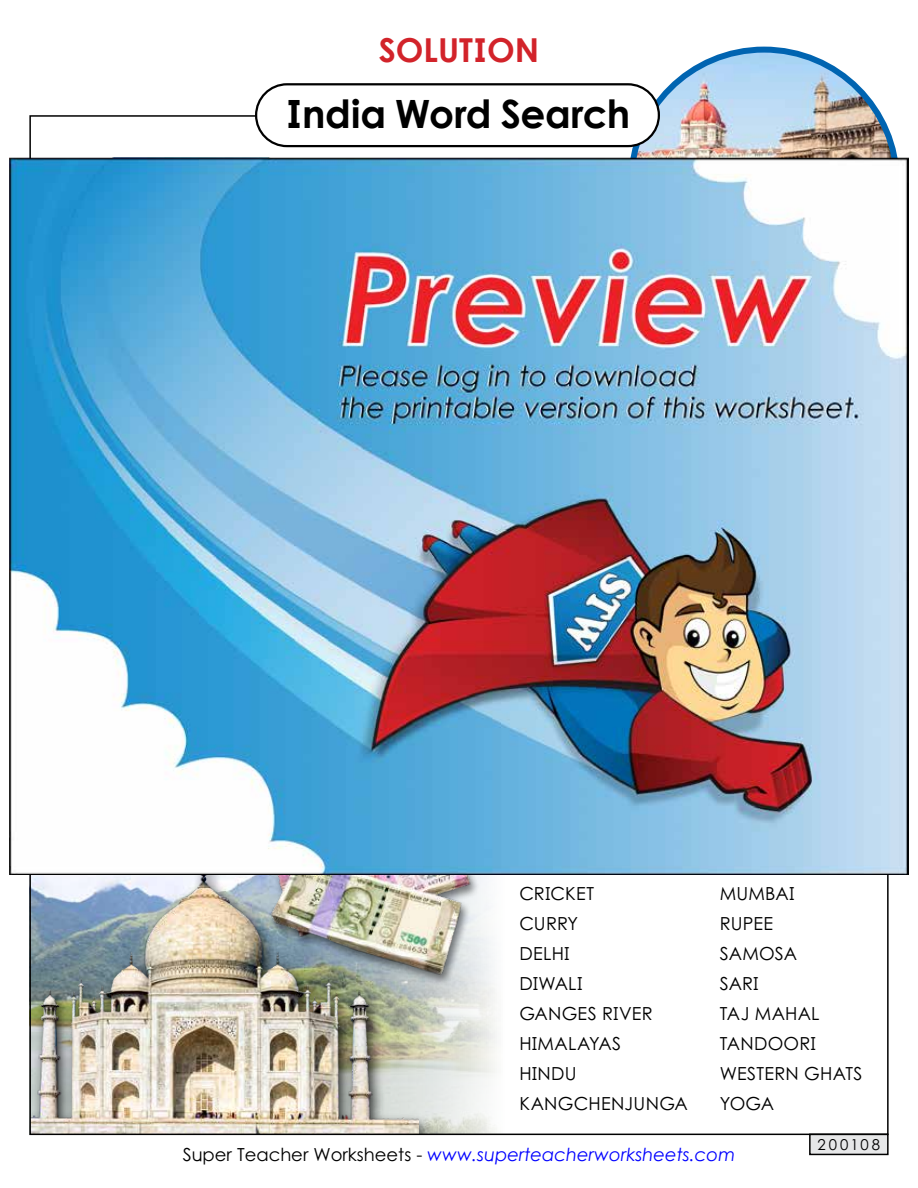
<style>
.page{position:relative;width:918px;height:1188px;background:#fff}
.page>*{position:absolute;margin:0;border:0;box-sizing:border-box;transform-origin:0 0}
.t1{font:700 39px "Century STW4";letter-spacing:-.01em;color:#000}
.t2{font:700 33px "Century STW4";color:#d2232a}
.t3{font:18px/30px "Century STW4";letter-spacing:.015em;color:#000}
.t4{font:italic 18px "Century STW4";color:#00f}
.t5{font:15px "Century STW4";letter-spacing:.2em;color:#000}
.s1{font-style:normal;color:#000}
</style>
<div class="page">
<div style="left:810px;top:1134px;width:78px;height:20px;background:#e6e7e8"></div>
<div style="left:809px;top:1134px;width:80px;height:21px;border:2px solid #000"></div>
<img style="left:29px;top:114px;width:860px;height:1022px">
<img style="left:631px;top:50px;width:266px;height:265px;border-radius:133px">
<div style="left:256px;top:84px;width:403px;height:62px;background:#fff;border-radius:31px"></div>
<div style="left:255px;top:83px;width:405px;height:64px;border:2px solid #000;border-radius:31px"></div>
<img style="left:9px;top:158px;width:900px;height:716px">
<h2 class="t2" style="left:379px;top:25px;width:162px">SOLUTION</h2>
<h1 class="t1" style="left:286px;top:84px;width:346px">India Word Search</h1>
<p class="t3" style="left:519px;top:878px;width:170px">CRICKET<br>CURRY<br>DELHI<br>DIWALI<br>GANGES RIVER<br>HIMALAYAS<br>HINDU<br>KANGCHENJUNGA</p>
<p class="t3" style="left:720px;top:878px;width:144px">MUMBAI<br>RUPEE<br>SAMOSA<br>SARI<br>TAJ MAHAL<br>TANDOORI<br>WESTERN GHATS<br>YOGA</p>
<p class="t4" style="left:183px;top:1142px;width:554px"><span class="s1">Super Teacher Worksheets -</span> www.superteacherworksheets.com</p>
<p class="t5" style="left:818px;top:1134px;width:64px">200108</p>
</div>
